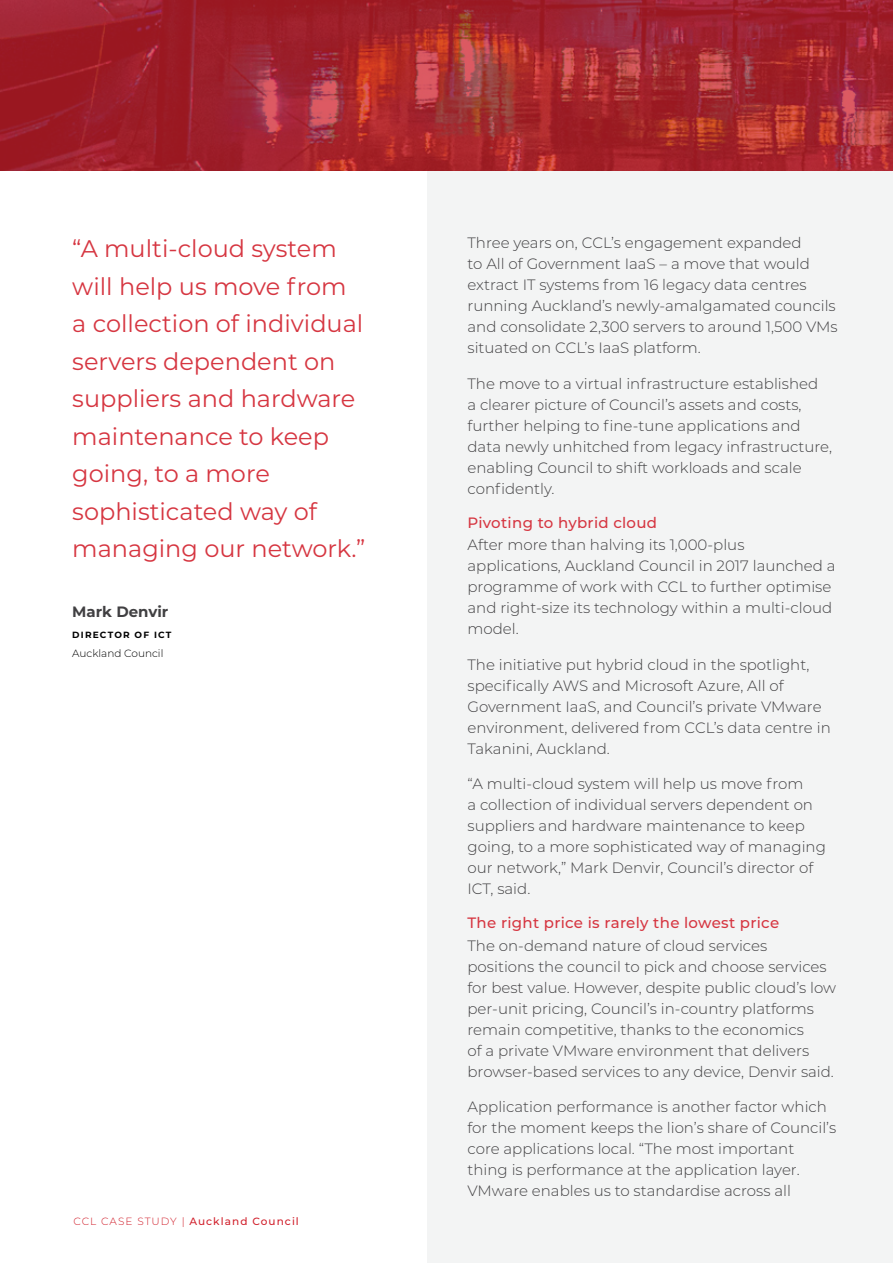
<style>
.page{position:relative;width:893px;height:1263px;background:#fff}
.page>*{position:absolute;margin:0;border:0;box-sizing:border-box;transform-origin:0 0}
.t1{font:24px/37.5px "Montserrat";color:#d63641}
.t2{font:300 15px/21px "Montserrat";color:#414042}
.t3{font:500 15px "Montserrat";letter-spacing:.02em;color:#d63641}
.t4{font:700 15px "Montserrat";color:#414042}
.t5{font:500 10.5px "Montserrat";letter-spacing:.1em;color:#d1202c}
.t6{font:300 10.5px "Montserrat";color:#000}
.t7{font:700 9px "Montserrat";letter-spacing:.13em;color:#000}
.s1{font-weight:300}
</style>
<div class="page">
<div style="left:427px;top:0;width:466px;height:1263px;background:#f3f4f4"></div>
<svg style="left:0;top:0;width:893px;height:170px;background:#a4262e"></svg>
<h1 class="t1" style="left:72px;top:229px;width:295px">“A multi-cloud system will help us move from a collection of individual servers dependent on suppliers and hardware maintenance to keep going, to a more sophisticated way of managing our network.”</h1>
<p class="t4" style="left:72px;top:601px;width:98px">Mark Denvir</p>
<p class="t7" style="left:72px;top:628px;width:101px">DIRECTOR OF ICT</p>
<p class="t6" style="left:72px;top:646px;width:93px">Auckland Council</p>
<p class="t5" style="left:73px;top:1214px;width:227px"><span class="s1">CCL CASE STUDY |</span> Auckland Council</p>
<p class="t2" style="left:467px;top:232px;width:372px">Three years on, CCL’s engagement expanded<br>to All of Government IaaS – a move that would extract IT systems from 16 legacy data centres running Auckland’s newly-amalgamated councils and consolidate 2,300 servers to around 1,500 VMs situated on CCL’s IaaS platform.</p>
<p class="t2" style="left:467px;top:373px;width:366px">The move to a virtual infrastructure established<br>a clearer picture of Council’s assets and costs, further helping to fine-tune applications and data newly unhitched from legacy infrastructure, enabling Council to shift workloads and scale confidently.</p>
<p class="t3" style="left:467px;top:512px;width:191px">Pivoting to hybrid cloud</p>
<p class="t2" style="left:467px;top:534px;width:370px">After more than halving its 1,000-plus applications, Auckland Council in 2017 launched a programme of work with CCL to further optimise and right-size its technology within a multi-cloud model.</p>
<p class="t2" style="left:467px;top:653px;width:365px">The initiative put hybrid cloud in the spotlight, specifically AWS and Microsoft Azure, All of Government IaaS, and Council’s private VMware environment, delivered from CCL’s data centre in Takanini, Auckland.</p>
<p class="t2" style="left:467px;top:773px;width:360px">“A multi-cloud system will help us move from<br>a collection of individual servers dependent on suppliers and hardware maintenance to keep going, to a more sophisticated way of managing our network,” Mark Denvir, Council’s director of ICT, said.</p>
<p class="t3" style="left:467px;top:912px;width:313px">The right price is rarely the lowest price</p>
<p class="t2" style="left:467px;top:934px;width:370px">The on-demand nature of cloud services positions the council to pick and choose services for best value. However, despite public cloud’s low per-unit pricing, Council’s in-country platforms remain competitive, thanks to the economics<br>of a private VMware environment that delivers browser-based services to any device, Denvir said.</p>
<p class="t2" style="left:467px;top:1096px;width:370px">Application performance is another factor which for the moment keeps the lion’s share of Council’s core applications local. “The most important thing is performance at the application layer.<br>VMware enables us to standardise across all</p>
</div>
